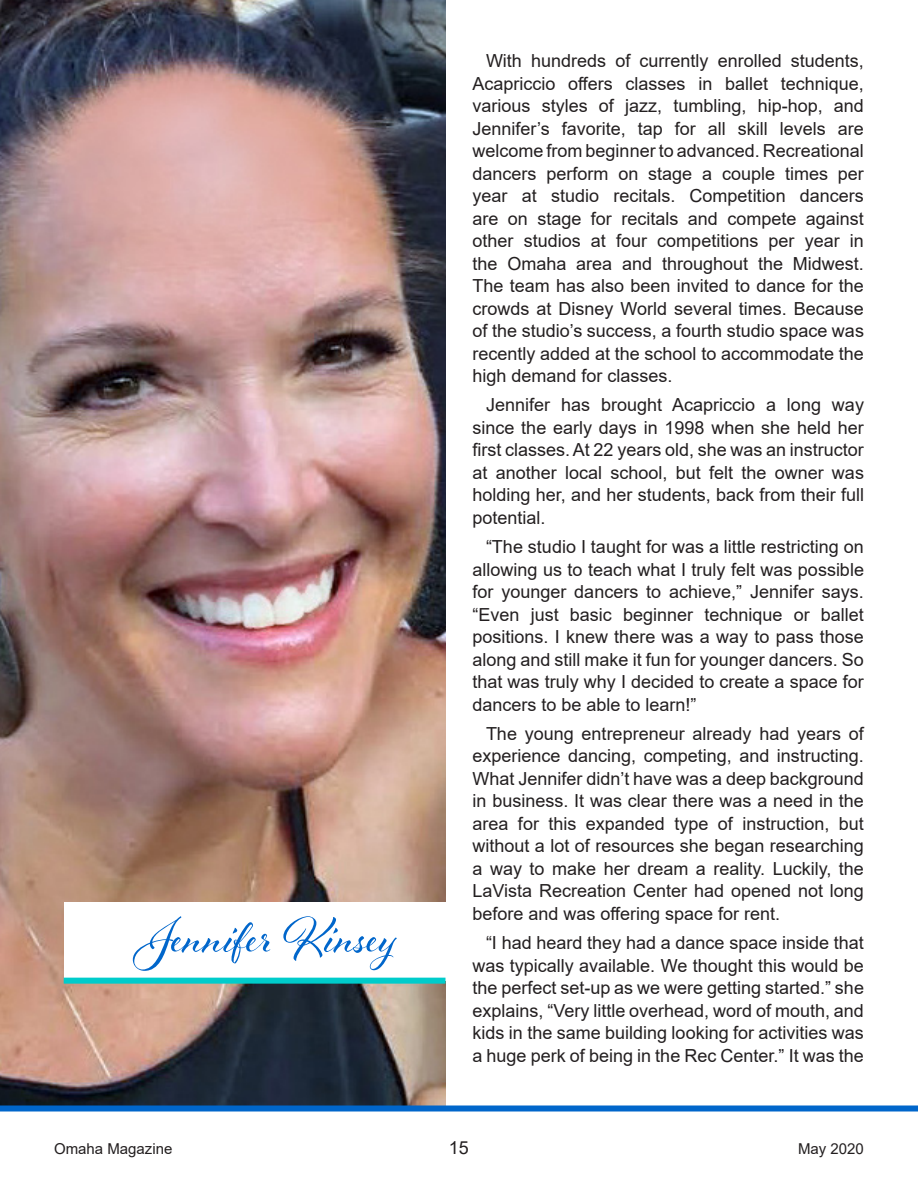
<style>
.page{position:relative;width:918px;height:1188px;background:#fff}
.page>*{position:absolute;margin:0;border:0;box-sizing:border-box;transform-origin:0 0}
.t1{font:54px "Al Fresco";color:#0066cb}
.t2{font:18px/22.5px "Arial";color:#231f20;text-align:justify}
.t3{font:15px "Arial";color:#231f20}
</style>
<div class="page">
<img style="left:0;top:0;width:446px;height:1106px">
<div style="left:0;top:1106px;width:918px;height:6px;background:#0066cb"></div>
<div style="left:65px;top:902px;width:394px;height:79px;background:#fff"></div>
<div style="left:64px;top:978px;width:382px;height:6px;background:#00cccb"></div>
<p class="t1" style="left:133px;top:901px;width:265px">Jennifer Kinsey</p>
<p class="t2" style="left:472px;top:49px;width:393px;text-indent:14px">With hundreds of currently enrolled students, Acapriccio offers classes in ballet technique, various styles of jazz, tumbling, hip-hop, and Jennifer’s favorite, tap for all skill levels are welcome from beginner to advanced. Recreational dancers perform on stage a couple times per year at studio recitals. Competition dancers are on stage for recitals and compete against other studios at four competitions per year in the Omaha area and throughout the Midwest.<br>The team has also been invited to dance for the crowds at Disney World several times. Because of the studio’s success, a fourth studio space was recently added at the school to accommodate the high demand for classes.</p>
<p class="t2" style="left:472px;top:394px;width:393px;text-indent:14px">Jennifer has brought Acapriccio a long way since the early days in 1998 when she held her first classes. At 22 years old, she was an instructor at another local school, but felt the owner was holding her, and her students, back from their full potential.</p>
<p class="t2" style="left:472px;top:535px;width:393px;text-indent:14px">“The studio I taught for was a little restricting on allowing us to teach what I truly felt was possible for younger dancers to achieve,” Jennifer says. “Even just basic beginner technique or ballet positions. I knew there was a way to pass those along and still make it fun for younger dancers. So that was truly why I decided to create a space for dancers to be able to learn!”</p>
<p class="t2" style="left:472px;top:722px;width:393px;text-indent:14px">The young entrepreneur already had years of experience dancing, competing, and instructing.<br>What Jennifer didn’t have was a deep background in business. It was clear there was a need in the area for this expanded type of instruction, but without a lot of resources she began researching a way to make her dream a reality. Luckily, the LaVista Recreation Center had opened not long before and was offering space for rent.</p>
<p class="t2" style="left:472px;top:931px;width:393px;text-indent:14px">“I had heard they had a dance space inside that was typically available. We thought this would be the perfect set-up as we were getting started.” she explains, “Very little overhead, word of mouth, and kids in the same building looking for activities was a huge perk of being in the Rec Center.” It was the</p>
<p class="t3" style="left:54px;top:1138px;width:120px">Omaha Magazine</p>
<p class="t2" style="left:449px;top:1136px;width:22px">15</p>
<p class="t3" style="left:798px;top:1138px;width:67px">May 2020</p>
</div>
